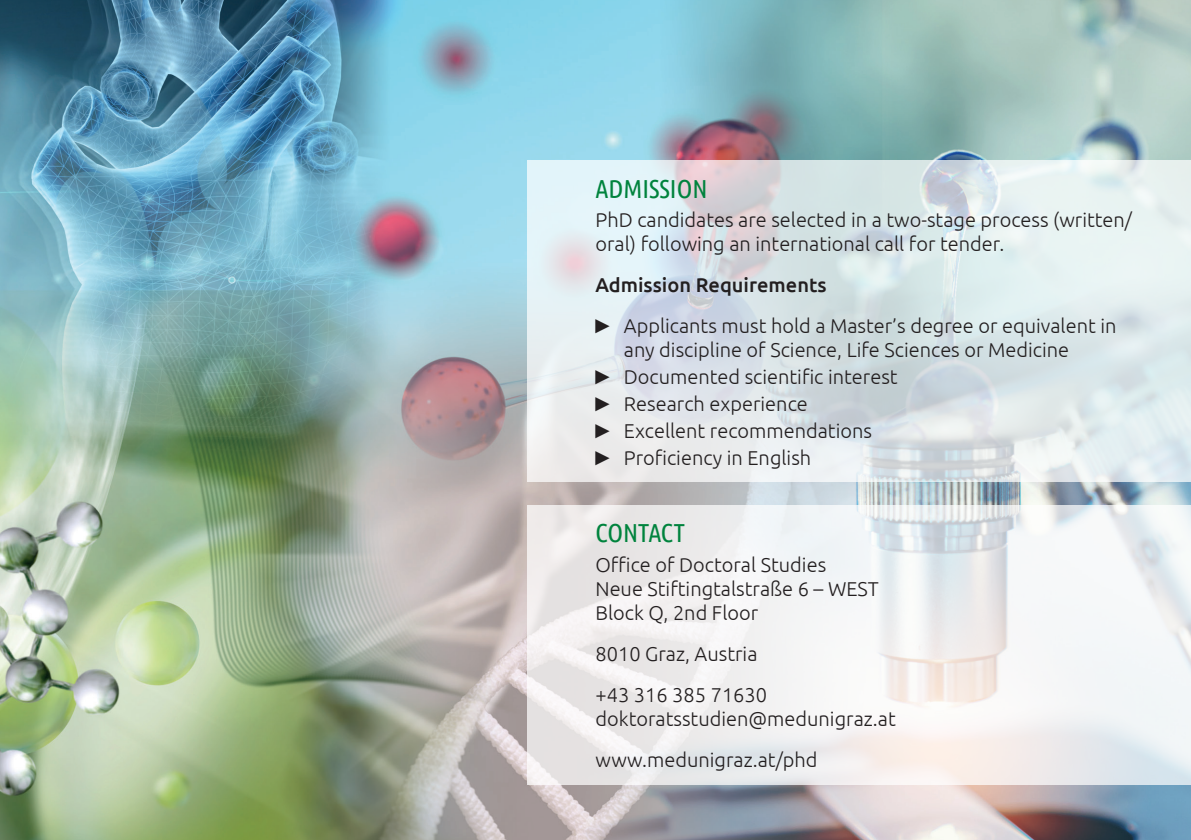
<style>
.page{position:relative;width:1191px;height:840px;background:#fff}
.page>*{position:absolute;margin:0;border:0;box-sizing:border-box;transform-origin:0 0}
.t1{font:26px "Ubuntu Condensed";color:#00833d}
.text_contact{font:300 20px/24px "Ubuntu";color:#231f20}
.text_contact-2{font:500 20px "Ubuntu";color:#231f20}
.s1{font-family:"Arial Narrow";font-weight:400}
</style>
<div class="page">
<img style="left:0;top:0;width:1191px;height:839px">
<svg style="left:527px;top:505px;width:664px;height:278px;fill:#f2f2f2"></svg>
<svg style="left:527px;top:160px;width:664px;height:321px;background:#dde6e9"></svg>
<p class="t1" style="left:595px;top:172px;width:113px">ADMISSION</p>
<p class="text_contact" style="left:595px;top:207px;width:538px">PhD candidates are selected in a two-stage process (written/ oral) following an international call for tender.</p>
<p class="text_contact-2" style="left:595px;top:272px;width:232px">Admission Requirements</p>
<p class="text_contact" style="left:624px;top:313px;width:494px;text-indent:-28px"><span class="s1">►</span> Applicants must hold a Master’s degree or equivalent in any discipline of Science, Life Sciences or Medicine</p>
<p class="text_contact" style="left:595px;top:364px;width:304px"><span class="s1">►</span> Documented scientific interest</p>
<p class="text_contact" style="left:595px;top:391px;width:214px"><span class="s1">►</span> Research experience</p>
<p class="text_contact" style="left:595px;top:418px;width:278px"><span class="s1">►</span> Excellent recommendations</p>
<p class="text_contact" style="left:595px;top:445px;width:217px"><span class="s1">►</span> Proficiency in English</p>
<p class="t1" style="left:595px;top:516px;width:91px">CONTACT</p>
<p class="text_contact" style="left:595px;top:552px;width:285px">Office of Doctoral Studies<br>Neue Stiftingtalstraße 6 – WEST<br>Block Q, 2nd Floor</p>
<p class="text_contact" style="left:595px;top:641px;width:163px">8010 Graz, Austria</p>
<p class="text_contact" style="left:595px;top:682px;width:302px">+43 316 385 71630 doktoratsstudien@medunigraz.at</p>
<p class="text_contact" style="left:595px;top:747px;width:224px">www.medunigraz.at/phd</p>
</div>
